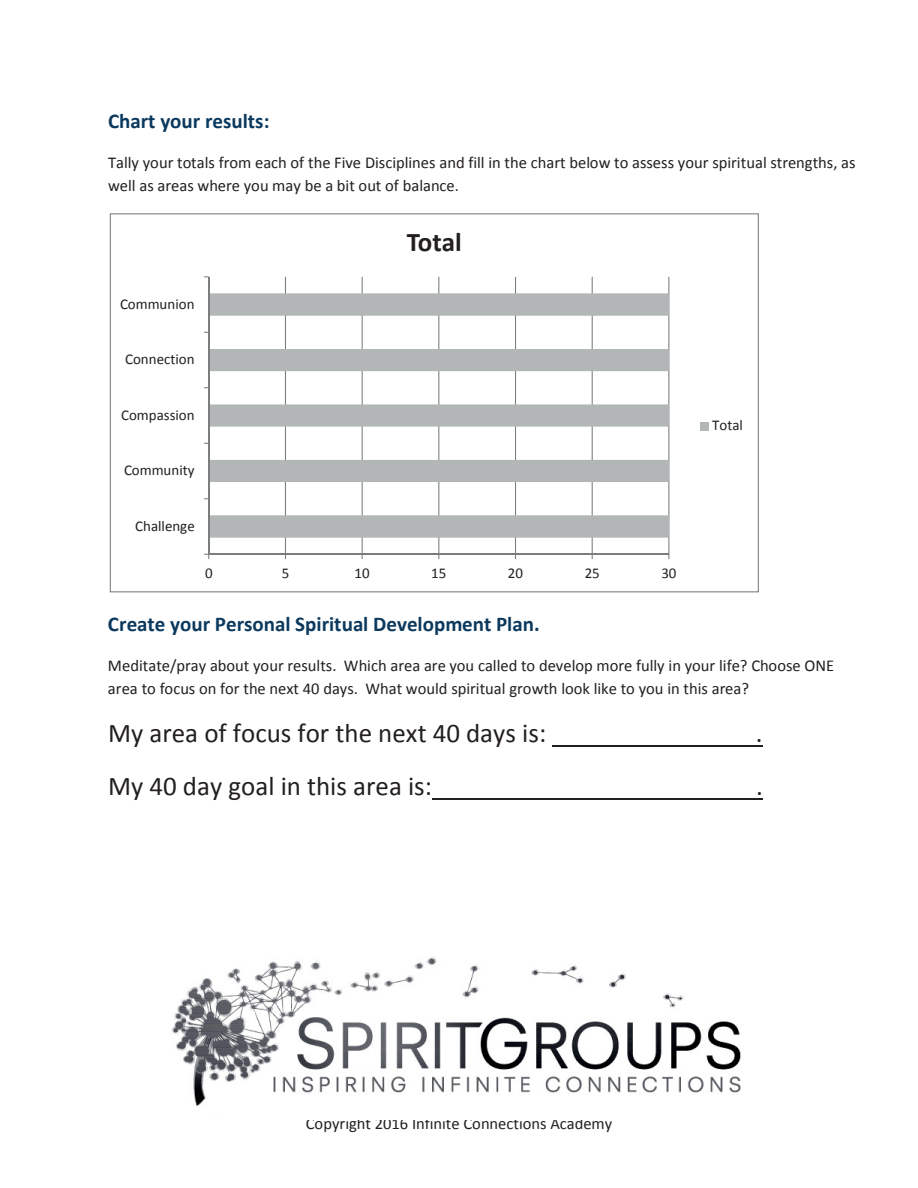
<style>
.page{position:relative;width:918px;height:1188px;background:#fff}
.page>*{position:absolute;margin:0;border:0;box-sizing:border-box;transform-origin:0 0}
.t1{font:27px "Calibri";color:#231f20}
.t2{font:700 27px "Calibri";letter-spacing:-.005em;color:#231f20}
.t3{font:700 21px "Calibri";color:#0b395e}
.t4{font:16.5px/23.4px "Calibri";color:#231f20}
.t5{font:15px "Calibri";color:#231f20}
</style>
<div class="page">
<hr style="left:552px;top:745px;width:211px;height:2px;background:#231f20">
<hr style="left:432px;top:798px;width:331px;height:2px;background:#231f20">
<svg style="left:110px;top:213px;width:649px;height:379px"></svg>
<img style="left:171px;top:956px;width:570px;height:151px">
<p class="t3" style="left:108px;top:108px;width:163px">Chart your results:</p>
<p class="t4" style="left:108px;top:151px;width:749px">Tally your totals from each of the Five Disciplines and fill in the chart below to assess your spiritual strengths, as well as areas where you may be a bit out of balance.</p>
<h1 class="t2" style="left:407px;top:225px;width:56px">Total</h1>
<p class="t5" style="left:120px;top:294px;width:76px">Communion</p>
<p class="t5" style="left:125px;top:350px;width:71px">Connection</p>
<p class="t5" style="left:121px;top:405px;width:75px">Compassion</p>
<p class="t5" style="left:124px;top:461px;width:72px">Community</p>
<p class="t5" style="left:135px;top:516px;width:61px">Challenge</p>
<p class="t5" style="left:205px;top:564px;width:9px">0</p>
<p class="t5" style="left:282px;top:564px;width:9px">5</p>
<p class="t5" style="left:355px;top:564px;width:17px">10</p>
<p class="t5" style="left:431px;top:564px;width:17px">15</p>
<p class="t5" style="left:508px;top:564px;width:17px">20</p>
<p class="t5" style="left:585px;top:564px;width:17px">25</p>
<p class="t5" style="left:661px;top:564px;width:17px">30</p>
<p class="t5" style="left:712px;top:416px;width:32px">Total</p>
<p class="t3" style="left:108px;top:611px;width:433px">Create your Personal Spiritual Development Plan.</p>
<p class="t4" style="left:108px;top:654px;width:728px">Meditate/pray about your results. Which area are you called to develop more fully in your life? Choose ONE area to focus on for the next 40 days. What would spiritual growth look like to you in this area?</p>
<h1 class="t1" style="left:108px;top:716px;width:440px">My area of focus for the next 40 days is:</h1>
<h1 class="t1" style="left:756px;top:716px;width:8px">.</h1>
<h1 class="t1" style="left:108px;top:769px;width:326px">My 40 day goal in this area is:</h1>
<p class="t4" style="left:306px;top:1112px;width:308px">Copyright 2016 Infinite Connections Academy</p>
<h1 class="t1" style="left:756px;top:769px;width:8px">.</h1>
</div>
